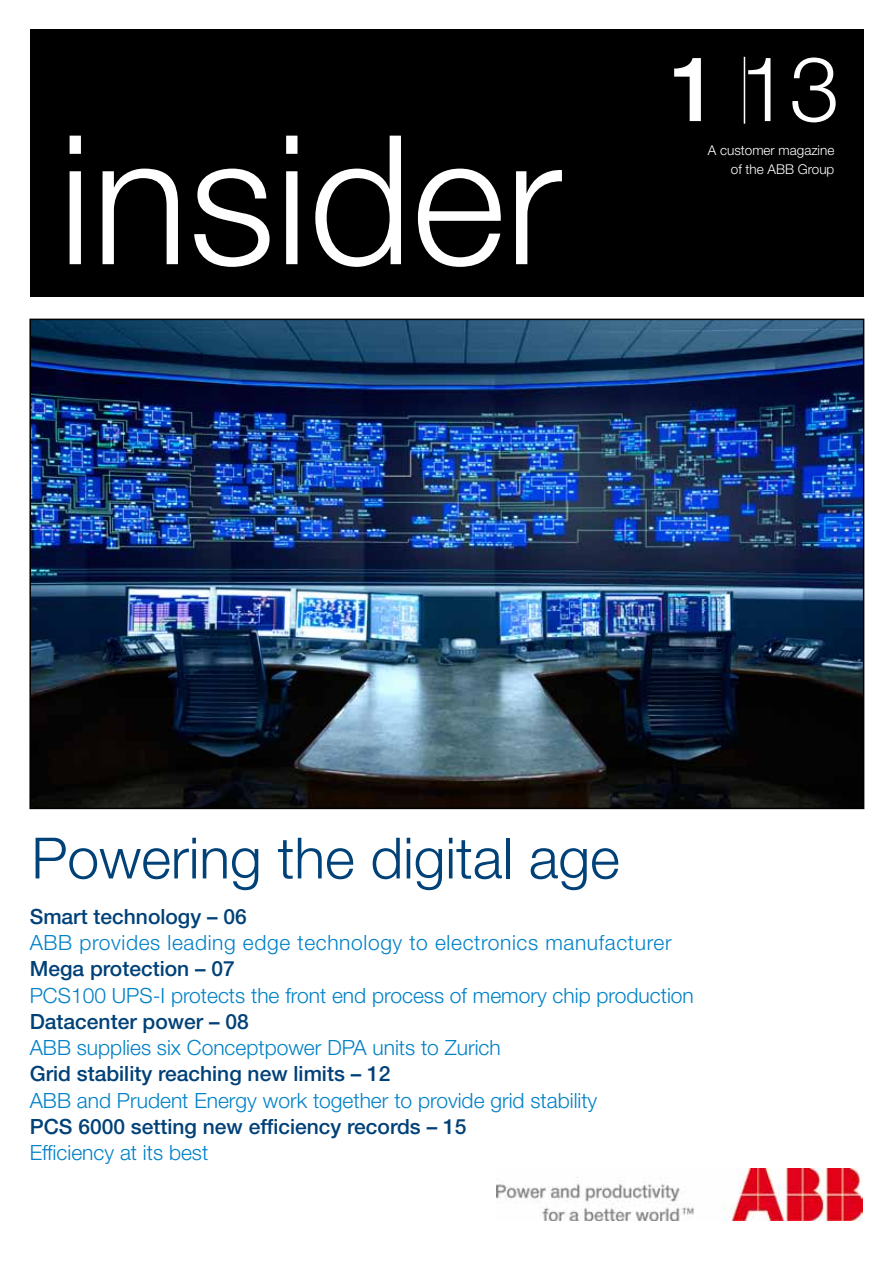
<style>
.page{position:relative;width:893px;height:1263px;background:#fff}
.page>*{position:absolute;margin:0;border:0;box-sizing:border-box;transform-origin:0 0}
.t1{font:300 180px "Helvetica Neue LT Std";color:#fff}
.t2{font:300 90px "Helvetica Neue LT Std";color:#fff}
.t3{font:300 57px "Helvetica Neue LT Std";color:#004178}
.t4{font:300 21px "Helvetica Neue LT Std";color:#0081c7}
.t5{font:500 21px "Helvetica Neue LT Std";color:#004178}
.t6{font:300 21px "Helvetica Neue LT Std";letter-spacing:.03em;color:#0081c7}
.t7{font:300 13.5px/18.6px "Helvetica Neue LT Std";color:#fff;text-align:right}
.s1{font-weight:500}
</style>
<div class="page">
<div style="left:30px;top:30px;width:834px;height:267px;background:#000"></div>
<hr style="left:744px;top:57px;width:1px;height:67px;background:#fff">
<img style="left:496px;top:1169px;width:367px;height:51px">
<img style="left:32px;top:322px;width:829px;height:484px">
<h2 class="t2" style="left:669px;top:34px;width:172px"><span class="s1">1</span> 13</h2>
<h1 class="t1" style="left:59px;top:90px;width:505px">insider</h1>
<p class="t7" style="left:708px;top:141px;width:128px">A customer magazine of the ABB Group</p>
<h3 class="t3" style="left:31px;top:823px;width:590px">Powering the digital age</h3>
<p class="t5" style="left:30px;top:904px;width:219px">Smart technology – 06</p>
<p class="t6" style="left:30px;top:930px;width:643px">ABB provides leading edge technology to electronics manufacturer</p>
<p class="t5" style="left:30px;top:956px;width:207px">Mega protection – 07</p>
<p class="t4" style="left:30px;top:982px;width:666px">PCS100 UPS-I protects the front end process of memory chip production</p>
<p class="t5" style="left:30px;top:1009px;width:221px">Datacenter power – 08</p>
<p class="t4" style="left:30px;top:1035px;width:473px">ABB supplies six Conceptpower DPA units to Zurich</p>
<p class="t5" style="left:30px;top:1061px;width:362px">Grid stability reaching new limits – 12</p>
<p class="t4" style="left:30px;top:1087px;width:569px">ABB and Prudent Energy work together to provide grid stability</p>
<p class="t5" style="left:30px;top:1114px;width:438px">PCS 6000 setting new efficiency records – 15</p>
<p class="t4" style="left:30px;top:1140px;width:180px">Efficiency at its best</p>
</div>
